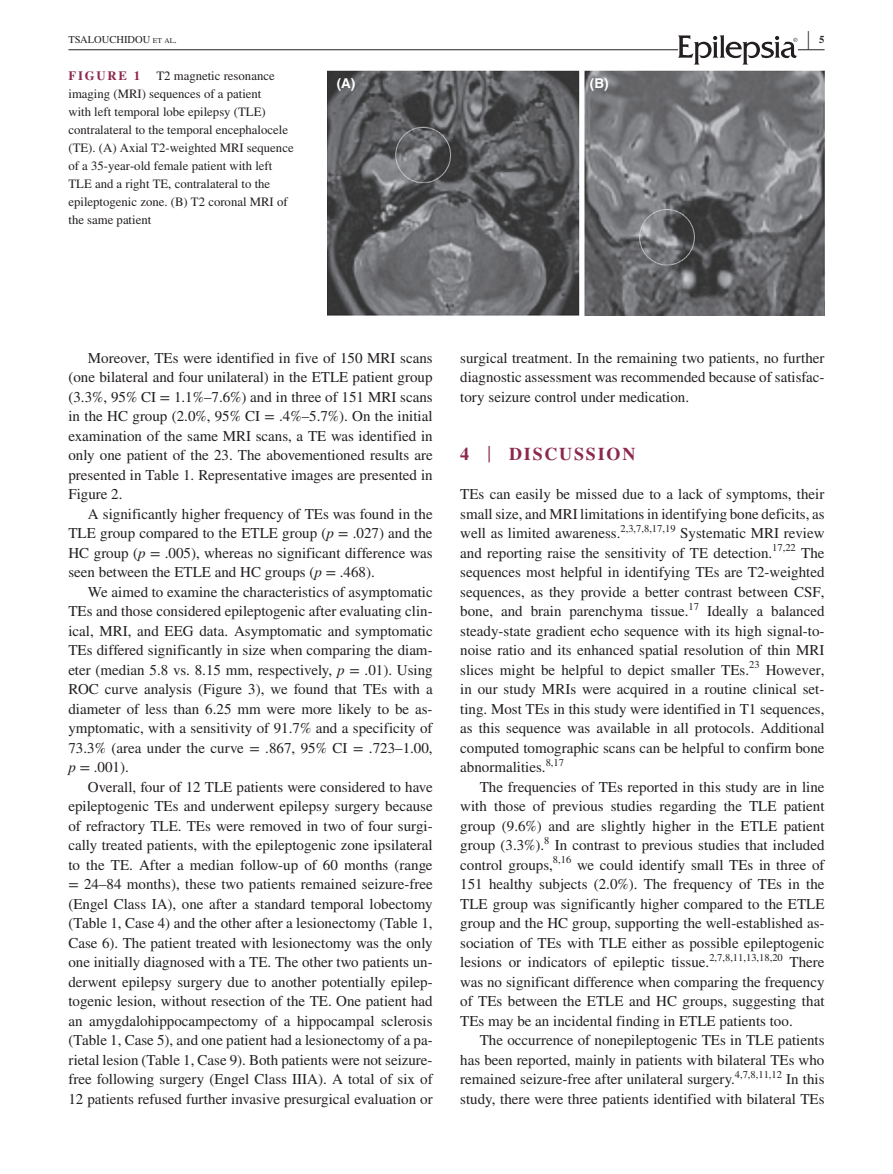
<style>
.page{position:relative;width:893px;height:1174px;background:#fff}
.page>*{position:absolute;margin:0;border:0;box-sizing:border-box;transform-origin:0 0}
.t1{font:700 25.95px "STIX";color:#231f20;scale:.36 1}
.t2{font:700 18px "STIX";letter-spacing:.1em;color:#8c284e}
.t3{font:15px/19.5px "STIX";color:#231f20;text-align:justify}
.t4{font:700 13.5px "Helvetica";color:#fff}
.t5{font:12.75px/18px "STIX";color:#231f20}
.t6{font:700 12.75px "STIX";letter-spacing:.14em;color:#8c284e}
.t7{font:10.5px "STIX";color:#231f20}
.t8{font:10.5px "STIX";color:#231f20}
.t9{font:700 10.5px "STIX";color:#231f20}
.s1{font-size:7.35px}
.s2{font-style:italic}
.s3{font-weight:400;font-size:23.7px}
</style>
<div class="page">
<hr style="left:68px;top:49px;width:756px;height:1px;background:#231f20">
<svg style="left:678px;top:35px;width:119px;height:30px"></svg>
<img style="left:327px;top:70px;width:497px;height:245px">
<h1 class="t1" style="left:807px;top:25px;width:7px">|</h1>
<p class="t8" style="left:68px;top:32px;width:110px">TSALOUCHIDOU <span class="s1">et al</span> .</p>
<p class="t9" style="left:819px;top:33px;width:7px">5</p>
<p class="t6" style="left:68px;top:68px;width:73px">FIGURE 1</p>
<p class="t5" style="left:68px;top:67px;width:227px;text-indent:88px">T2 magnetic resonance imaging (MRI) sequences of a patient<br>with left temporal lobe epilepsy (TLE) contralateral to the temporal encephalocele (TE). (A) Axial T2-weighted MRI sequence of a 35-year-old female patient with left TLE and a right TE, contralateral to the epileptogenic zone. (B) T2 coronal MRI of the same patient</p>
<p class="t4" style="left:337px;top:75px;width:20px">(A)</p>
<p class="t4" style="left:590px;top:75px;width:20px">(B)</p>
<p class="t3" style="left:68px;top:349px;width:366px;text-indent:20px">Moreover, TEs were identified in five of 150 MRI scans (one bilateral and four unilateral) in the ETLE patient group (3.3%, 95% CI = 1.1%–7.6%) and in three of 151 MRI scans in the HC group (2.0%, 95% CI = .4%–5.7%). On the initial examination of the same MRI scans, a TE was identified in only one patient of the 23. The abovementioned results are presented in Table 1. Representative images are presented in Figure 2.</p>
<p class="t3" style="left:68px;top:505px;width:366px;text-indent:20px">A significantly higher frequency of TEs was found in the TLE group compared to the ETLE group (<span class="s2">p</span> = .027) and the HC group (<span class="s2">p</span> = .005), whereas no significant difference was seen between the ETLE and HC groups (<span class="s2">p</span> = .468).</p>
<p class="t3" style="left:68px;top:583px;width:366px;text-indent:20px">We aimed to examine the characteristics of asymptomatic TEs and those considered epileptogenic after evaluating clin&shy;ical, MRI, and EEG data. Asymptomatic and symptomatic TEs differed significantly in size when comparing the diam&shy;eter (median 5.8 vs. 8.15 mm, respectively, <span class="s2">p</span> = .01). Using ROC curve analysis (Figure 3), we found that TEs with a diameter of less than 6.25 mm were more likely to be as&shy;ymptomatic, with a sensitivity of 91.7% and a specificity of 73.3% (area under the curve = .867, 95% CI = .723–1.00, <span class="s2">p</span> = .001).</p>
<p class="t3" style="left:68px;top:778px;width:366px;text-indent:20px">Overall, four of 12 TLE patients were considered to have epileptogenic TEs and underwent epilepsy surgery because of refractory TLE. TEs were removed in two of four surgi&shy;cally treated patients, with the epileptogenic zone ipsilateral to the TE. After a median follow-up of 60 months (range = 24–84 months), these two patients remained seizure-free (Engel Class IA), one after a standard temporal lobectomy (Table 1, Case 4) and the other after a lesionectomy (Table 1, Case 6). The patient treated with lesionectomy was the only one initially diagnosed with a TE. The other two patients un&shy;derwent epilepsy surgery due to another potentially epilep&shy;togenic lesion, without resection of the TE. One patient had an amygdalohippocampectomy of a hippocampal sclerosis (Table 1, Case 5), and one patient had a lesionectomy of a pa&shy;rietal lesion (Table 1, Case 9). Both patients were not seizure&shy;free following surgery (Engel Class IIIA). A total of six of 12 patients refused further invasive presurgical evaluation or</p>
<p class="t3" style="left:460px;top:349px;width:366px">surgical treatment. In the remaining two patients, no further diagnostic assessment was recommended because of satisfac&shy;tory seizure control under medication.</p>
<p class="t2" style="left:460px;top:443px;width:176px">4 <span class="s3">|</span> DISCUSSION</p>
<p class="t3" style="left:460px;top:485px;width:366px">TEs can easily be missed due to a lack of symptoms, their small size, and MRI limitations in identifying bone deficits, as well as limited awareness.</p>
<p class="t7" style="left:620px;top:521px;width:57px">2,3,7,8,17,19</p>
<p class="t3" style="left:460px;top:524px;width:366px;text-indent:220px">Systematic MRI review and reporting raise the sensitivity of TE detection.</p>
<p class="t7" style="left:772px;top:540px;width:25px">17,22</p>
<p class="t3" style="left:460px;top:544px;width:366px;text-indent:341px">The sequences most helpful in identifying TEs are T2-weighted sequences, as they provide a better contrast between CSF, bone, and brain parenchyma tissue.</p>
<p class="t7" style="left:689px;top:599px;width:12px">17</p>
<p class="t3" style="left:460px;top:602px;width:366px;text-indent:247px">Ideally a balanced steady-state gradient echo sequence with its high signal-to&shy;noise ratio and its enhanced spatial resolution of thin MRI slices might be helpful to depict smaller TEs.</p>
<p class="t7" style="left:749px;top:657px;width:12px">23</p>
<p class="t3" style="left:460px;top:661px;width:366px;text-indent:305px">However, in our study MRIs were acquired in a routine clinical set&shy;ting. Most TEs in this study were identified in T1 sequences, as this sequence was available in all protocols. Additional computed tomographic scans can be helpful to confirm bone abnormalities.</p>
<p class="t7" style="left:546px;top:755px;width:20px">8,17</p>
<p class="t3" style="left:460px;top:778px;width:366px;text-indent:20px">The frequencies of TEs reported in this study are in line with those of previous studies regarding the TLE patient group (9.6%) and are slightly higher in the ETLE patient group (3.3%).</p>
<p class="t7" style="left:544px;top:833px;width:7px">8</p>
<p class="t3" style="left:555px;top:836px;width:271px">In contrast to previous studies that included</p>
<p class="t3" style="left:460px;top:856px;width:94px">control groups,</p>
<p class="t7" style="left:553px;top:852px;width:20px">8,16</p>
<p class="t3" style="left:460px;top:856px;width:366px;text-indent:117px">we could identify small TEs in three of 151 healthy subjects (2.0%). The frequency of TEs in the TLE group was significantly higher compared to the ETLE group and the HC group, supporting the well-established as&shy;sociation of TEs with TLE either as possible epileptogenic lesions or indicators of epileptic tissue.</p>
<p class="t7" style="left:709px;top:950px;width:75px">2,7,8,11,13,18,20</p>
<p class="t3" style="left:460px;top:953px;width:366px;text-indent:329px">There was no significant difference when comparing the frequency of TEs between the ETLE and HC groups, suggesting that TEs may be an incidental finding in ETLE patients too.</p>
<p class="t3" style="left:460px;top:1031px;width:366px;text-indent:20px">The occurrence of nonepileptogenic TEs in TLE patients has been reported, mainly in patients with bilateral TEs who remained seizure-free after unilateral surgery.</p>
<p class="t7" style="left:735px;top:1067px;width:49px">4,7,8,11,12</p>
<p class="t3" style="left:460px;top:1070px;width:366px;text-align:right">In this<br>study, there were three patients identified with bilateral TEs</p>
</div>
